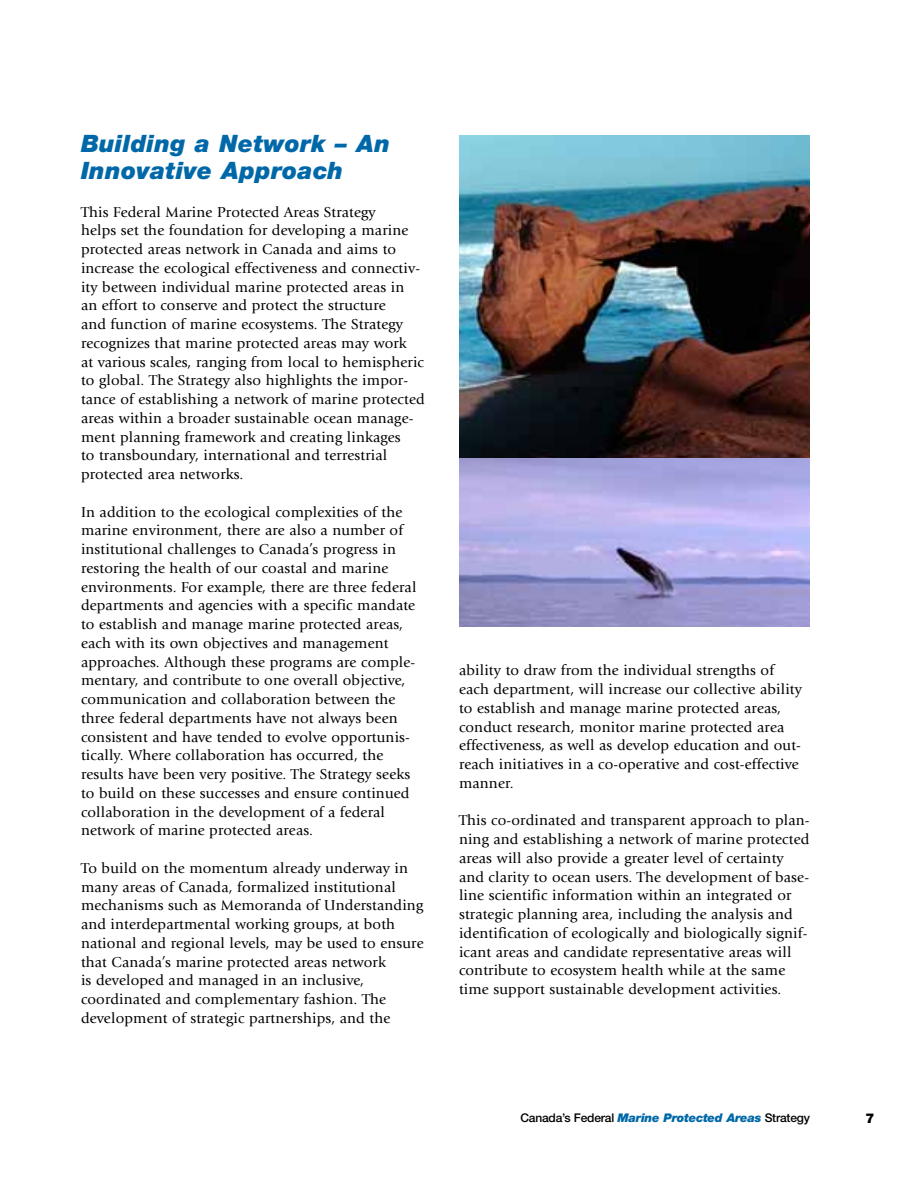
<style>
.page{position:relative;width:918px;height:1188px;background:#fff}
.page>*{position:absolute;margin:0;border:0;box-sizing:border-box;transform-origin:0 0}
.t1{font:italic 900 24px/27px "Helvetica Neue";letter-spacing:.015em;color:#0068a9}
.t2{font:15px/18.8px "Giovanni";letter-spacing:.01em;color:#000}
.t3{font:900 13.5px "Helvetica Neue";color:#000}
.t4{font:500 12px "Helvetica Neue";letter-spacing:-.015em;color:#000}
.s1{font-weight:900;font-style:italic;color:#0068a9}
</style>
<div class="page">
<img style="left:459px;top:458px;width:351px;height:169px">
<img style="left:459px;top:135px;width:351px;height:323px">
<h1 class="t1" style="left:81px;top:132px;width:310px">Building a Network – An<br>Innovative Approach</h1>
<p class="t2" style="left:81px;top:204px;width:345px">This Federal Marine Protected Areas Strategy<br>helps set the foundation for developing a marine protected areas network in Canada and aims to increase the ecological effectiveness and connectiv&shy;ity between individual marine protected areas in<br>an effort to conserve and protect the structure<br>and function of marine ecosystems. The Strategy recognizes that marine protected areas may work<br>at various scales, ranging from local to hemispheric to global. The Strategy also highlights the impor&shy;tance of establishing a network of marine protected areas within a broader sustainable ocean manage&shy;ment planning framework and creating linkages<br>to transboundary, international and terrestrial protected area networks.</p>
<p class="t2" style="left:81px;top:504px;width:337px">In addition to the ecological complexities of the marine environment, there are also a number of institutional challenges to Canada’s progress in restoring the health of our coastal and marine environments. For example, there are three federal departments and agencies with a specific mandate to establish and manage marine protected areas, each with its own objectives and management approaches. Although these programs are comple&shy;mentary, and contribute to one overall objective, communication and collaboration between the three federal departments have not always been consistent and have tended to evolve opportunis&shy;tically. Where collaboration has occurred, the results have been very positive. The Strategy seeks to build on these successes and ensure continued collaboration in the development of a federal network of marine protected areas.</p>
<p class="t2" style="left:81px;top:860px;width:344px">To build on the momentum already underway in many areas of Canada, formalized institutional mechanisms such as Memoranda of Understanding and interdepartmental working groups, at both national and regional levels, may be used to ensure that Canada’s marine protected areas network<br>is developed and managed in an inclusive, coordinated and complementary fashion. The development of strategic partnerships, and the</p>
<p class="t2" style="left:459px;top:662px;width:345px">ability to draw from the individual strengths of each department, will increase our collective ability to establish and manage marine protected areas, conduct research, monitor marine protected area effectiveness, as well as develop education and out&shy;reach initiatives in a co-operative and cost-effective manner.</p>
<p class="t2" style="left:459px;top:812px;width:352px">This co-ordinated and transparent approach to plan&shy;ning and establishing a network of marine protected areas will also provide a greater level of certainty and clarity to ocean users. The development of base&shy;line scientific information within an integrated or strategic planning area, including the analysis and identification of ecologically and biologically signif&shy;icant areas and candidate representative areas will contribute to ecosystem health while at the same time support sustainable development activities.</p>
<p class="t4" style="left:520px;top:1113px;width:291px">Canada’s Federal <span class="s1">Marine Protected Areas</span> Strategy</p>
<p class="t3" style="left:865px;top:1113px;width:11px">7</p>
</div>
